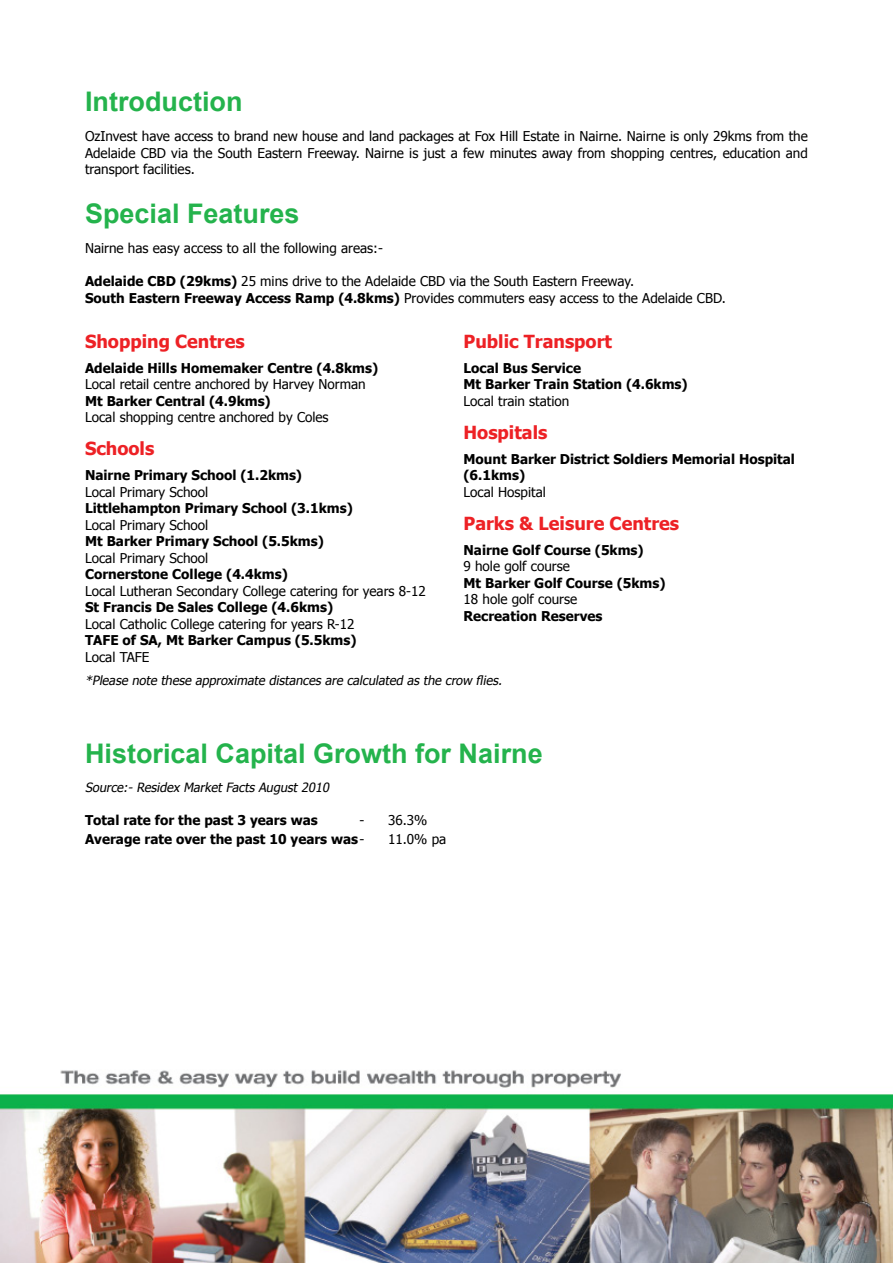
<style>
.page{position:relative;width:893px;height:1263px;background:#fff}
.page>*{position:absolute;margin:0;border:0;box-sizing:border-box;transform-origin:0 0}
.t1{font:700 27px "Arial";color:#24b34c}
.sub_head{font:700 18px "Tahoma";color:#ed2125}
.Text{font:13.5px/16.5px "Tahoma";color:#000;text-align:justify}
.txt_bold{font:700 13.5px/16.5px "Tahoma";color:#000}
.txt_bold-2{font:13.5px "Tahoma";color:#000}
.disclaimer{font:italic 12.75px "Tahoma";color:#000}
.s1{font-weight:700}
.s2{font-weight:400}
</style>
<div class="page">
<img style="left:0;top:1070px;width:893px;height:193px">
<p class="t1" style="left:85px;top:84px;width:159px">Introduction</p>
<p class="Text" style="left:85px;top:127px;width:724px">OzInvest have access to brand new house and land packages at Fox Hill Estate in Nairne. Nairne is only 29kms from the Adelaide CBD via the South Eastern Freeway. Nairne is just a few minutes away from shopping centres, education and transport facilities.</p>
<p class="t1" style="left:85px;top:196px;width:216px">Special Features</p>
<p class="Text" style="left:85px;top:239px;width:299px">Nairne has easy access to all the following areas:-</p>
<p class="Text" style="left:85px;top:272px;width:550px"><span class="s1">Adelaide CBD (29kms)</span> 25 mins drive to the Adelaide CBD via the South Eastern Freeway.</p>
<p class="Text" style="left:85px;top:289px;width:642px"><span class="s1">South Eastern Freeway Access Ramp (4.8kms)</span> Provides commuters easy access to the Adelaide CBD.</p>
<p class="sub_head" style="left:85px;top:328px;width:161px">Shopping Centres</p>
<p class="txt_bold" style="left:85px;top:359px;width:295px">Adelaide Hills Homemaker Centre (4.8kms)</p>
<p class="txt_bold-2" style="left:85px;top:375px;width:282px">Local retail centre anchored by Harvey Norman</p>
<p class="txt_bold" style="left:85px;top:392px;width:187px">Mt Barker Central (4.9kms)</p>
<p class="txt_bold-2" style="left:85px;top:408px;width:245px">Local shopping centre anchored by Coles</p>
<p class="sub_head" style="left:85px;top:436px;width:71px">Schools</p>
<p class="txt_bold" style="left:85px;top:466px;width:219px">Nairne Primary School (1.2kms)</p>
<p class="Text" style="left:85px;top:483px;width:125px">Local Primary School</p>
<p class="txt_bold" style="left:85px;top:499px;width:269px">Littlehampton Primary School (3.1kms)</p>
<p class="Text" style="left:85px;top:516px;width:125px">Local Primary School</p>
<p class="txt_bold" style="left:85px;top:532px;width:240px">Mt Barker Primary School (5.5kms)</p>
<p class="Text" style="left:85px;top:549px;width:125px">Local Primary School</p>
<p class="txt_bold" style="left:85px;top:565px;width:204px">Cornerstone College (4.4kms)</p>
<p class="Text" style="left:85px;top:582px;width:342px">Local Lutheran Secondary College catering for years 8-12</p>
<p class="txt_bold" style="left:85px;top:598px;width:250px">St Francis De Sales College (4.6kms)</p>
<p class="Text" style="left:85px;top:615px;width:271px">Local Catholic College catering for years R-12</p>
<p class="txt_bold" style="left:85px;top:631px;width:273px">TAFE of SA, Mt Barker Campus (5.5kms)</p>
<p class="Text" style="left:85px;top:648px;width:66px">Local TAFE</p>
<p class="sub_head" style="left:463px;top:328px;width:150px">Public Transport</p>
<p class="txt_bold" style="left:463px;top:359px;width:119px">Local Bus Service</p>
<p class="txt_bold" style="left:463px;top:375px;width:226px">Mt Barker Train Station (4.6kms)</p>
<p class="Text" style="left:463px;top:392px;width:107px">Local train station</p>
<p class="sub_head" style="left:463px;top:419px;width:85px">Hospitals</p>
<p class="txt_bold" style="left:463px;top:450px;width:333px">Mount Barker District Soldiers Memorial Hospital (6.1kms)</p>
<p class="Text" style="left:463px;top:483px;width:84px">Local Hospital</p>
<p class="sub_head" style="left:463px;top:510px;width:217px">Parks &amp; Leisure Centres</p>
<p class="txt_bold" style="left:463px;top:541px;width:182px">Nairne Golf Course (5kms)</p>
<p class="Text" style="left:463px;top:557px;width:108px">9 hole golf course</p>
<p class="txt_bold" style="left:463px;top:574px;width:203px">Mt Barker Golf Course (5kms)</p>
<p class="Text" style="left:463px;top:590px;width:115px">18 hole golf course</p>
<p class="txt_bold" style="left:463px;top:607px;width:140px">Recreation Reserves</p>
<p class="disclaimer" style="left:85px;top:672px;width:421px">*Please note these approximate distances are calculated as the crow flies.</p>
<p class="t1" style="left:85px;top:736px;width:459px">Historical Capital Growth for Nairne</p>
<p class="disclaimer" style="left:85px;top:779px;width:248px">Source:- Residex Market Facts August 2010</p>
<p class="txt_bold" style="left:85px;top:811px;width:234px">Total rate for the past 3 years was</p>
<p class="txt_bold-2" style="left:360px;top:811px;width:69px">- 36.3%</p>
<p class="txt_bold" style="left:85px;top:830px;width:281px">Average rate over the past 10 years was<span class="s2">-</span></p>
<p class="txt_bold-2" style="left:388px;top:830px;width:60px">11.0% pa</p>
</div>
